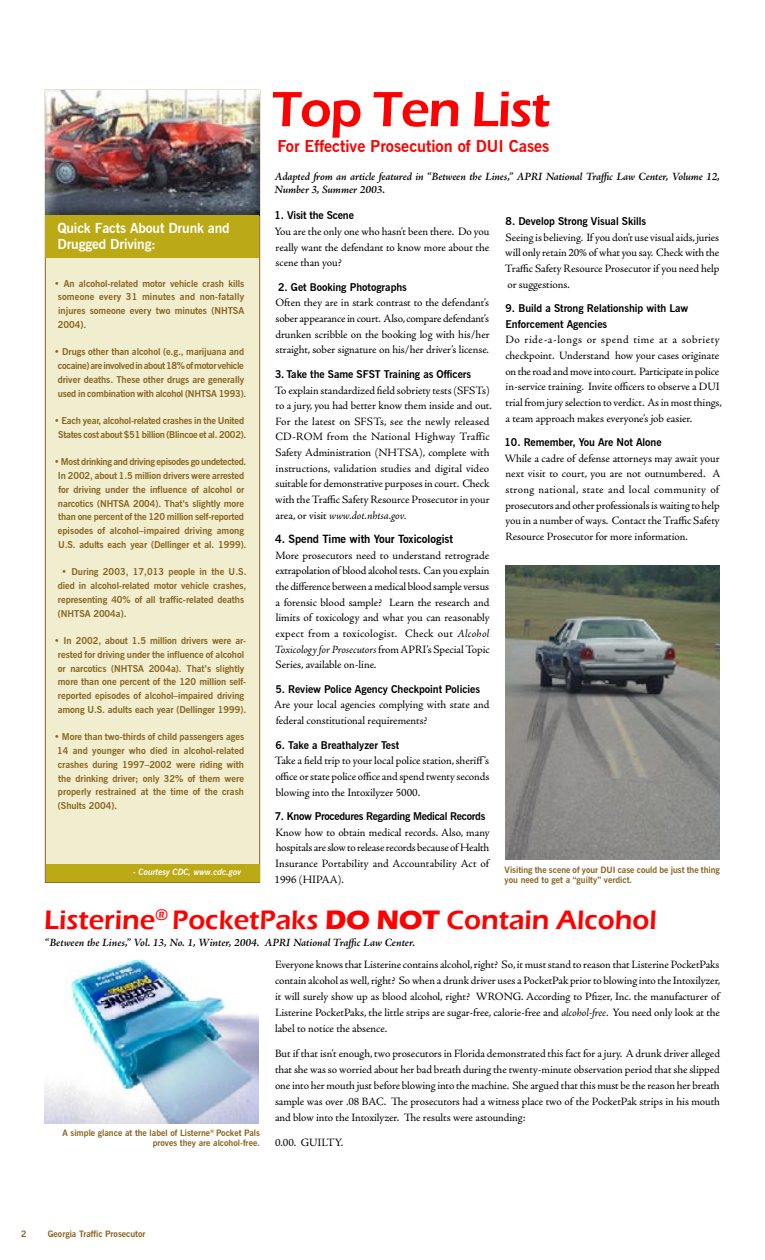
<style>
.page{position:relative;width:765px;height:1260px;background:#fff}
.page>*{position:absolute;margin:0;border:0;box-sizing:border-box;transform-origin:0 0}
.t1{font:600 51.25px "Eras ITC";letter-spacing:-.025em;color:#f00}
.t2{font:600 27.5px "Eras ITC";color:#f00}
.t3{font:700 16.25px "News Gothic BT";color:#f00}
.t4{font:700 13.75px/16.5px "News Gothic BT";letter-spacing:-.01em;color:#fff}
.t5{font:11.25px/15.6px "Adobe Jenson Pro";letter-spacing:-.005em;color:#000;text-align:justify}
.t6{font:italic 600 11.25px/12.5px "Adobe Jenson Pro";letter-spacing:-.01em;color:#000}
.t7{font:700 11.25px "News Gothic BT";letter-spacing:-.005em;color:#000}
.t8{font:700 10.62px/15.6px "News Gothic BT";letter-spacing:-.005em;color:#000}
.t9{font:700 10.62px "News Gothic BT";letter-spacing:-.025em;color:#000}
.t10{font:700 9.38px/13.8px "News Gothic BT";letter-spacing:-.005em;color:#88641f;text-align:center}
.t11{font:700 8.75px/10px "News Gothic BT";color:#88641f}
.t12{font:italic 700 8.75px "News Gothic BT";letter-spacing:-.01em;color:#fff}
.s1{font-style:italic}
.s2{font-weight:700}
</style>
<div class="page">
<img style="left:45px;top:960px;width:214px;height:164px">
<div style="left:45px;top:90px;width:215px;height:792px;background:#f1eed0"></div>
<img style="left:46px;top:90px;width:213px;height:125px">
<div style="left:45px;top:215px;width:214px;height:43px;background:#bba915"></div>
<div style="left:46px;top:864px;width:213px;height:18px;background:#bba915"></div>
<img style="left:505px;top:566px;width:215px;height:294px">
<p class="t4" style="left:57px;top:220px;width:174px">Quick Facts About Drunk and<br>Drugged Driving:</p>
<p class="t10" style="left:58px;top:276px;width:188px;text-align:justify;text-indent:-4px">• An alcohol-related motor vehicle crash kills someone every 31 minutes and non-fatally injures someone every two minutes (NHTSA 2004).</p>
<p class="t10" style="left:54px;top:345px;width:194px">• Drugs other than alcohol (e.g., marijuana and cocaine) are involved in about 18% of motor vehicle driver deaths. These other drugs are generally used in combination with alcohol (NHTSA 1993).</p>
<p class="t10" style="left:54px;top:414px;width:194px">• Each year, alcohol-related crashes in the United<br>States cost about $51 billion (Blincoe et al. 2002).</p>
<p class="t10" style="left:54px;top:455px;width:194px">• Most drinking and driving episodes go undetected.<br>In 2002, about 1.5 million drivers were arrested for driving under the influence of alcohol or narcotics (NHTSA 2004). That’s slightly more than one percent of the 120 million self-reported episodes of alcohol–impaired driving among U.S. adults each year (Dellinger et al. 1999).</p>
<p class="t10" style="left:58px;top:565px;width:190px;text-align:left;text-indent:4px">• During 2003, 17,013 people in the U.S. died in alcohol-related motor vehicle crashes, representing 40% of all traffic-related deaths (NHTSA 2004a).</p>
<p class="t10" style="left:54px;top:634px;width:194px">• In 2002, about 1.5 million drivers were ar&shy;rested for driving under the influence of alcohol or narcotics (NHTSA 2004a). That’s slightly more than one percent of the 120 million self&shy;reported episodes of alcohol–impaired driving among U.S. adults each year (Dellinger 1999).</p>
<p class="t10" style="left:57px;top:730px;width:189px;text-align:justify;text-indent:-3px">• More than two-thirds of child passengers ages 14 and younger who died in alcohol-related crashes during 1997–2002 were riding with the drinking driver; only 32% of them were properly restrained at the time of the crash (Shults 2004).</p>
<p class="t12" style="left:133px;top:867px;width:109px">- Courtesy CDC, www.cdc.gov</p>
<p class="t1" style="left:272px;top:80px;width:280px">Top Ten List</p>
<p class="t3" style="left:277px;top:137px;width:274px">For Effective Prosecution of DUI Cases</p>
<p class="t6" style="left:275px;top:171px;width:447px">Adapted from an article featured in “Between the Lines,” APRI National Traffic Law Center, Volume 12,<br>Number 3, Summer 2003.</p>
<p class="t8" style="left:506px;top:213px;width:142px">8. Develop Strong Visual Skills</p>
<p class="t5" style="left:505px;top:230px;width:216px">Seeing is believing. If you don’t use visual aids, juries will only retain 20% of what you say. Check with the Traffic Safety Resource Prosecutor if you need help or suggestions.</p>
<p class="t8" style="left:506px;top:301px;width:184px">9. Build a Strong Relationship with Law<br>Enforcement Agencies</p>
<p class="t5" style="left:505px;top:332px;width:218px;text-align:left">Do ride-a-longs or spend time at a sobriety checkpoint. Understand how your cases originate on the road and move into court. Participate in police in-service training. Invite officers to observe a DUI trial from jury selection to verdict. As in most things, a team approach makes everyone’s job easier.</p>
<p class="t8" style="left:505px;top:435px;width:159px">10. Remember, You Are Not Alone</p>
<p class="t5" style="left:505px;top:451px;width:217px">While a cadre of defense attorneys may await your next visit to court, you are not outnumbered. A strong national, state and local community of prosecutors and other professionals is waiting to help you in a number of ways. Contact the Traffic Safety Resource Prosecutor for more information.</p>
<p class="t8" style="left:275px;top:208px;width:81px">1. Visit the Scene</p>
<p class="t5" style="left:274px;top:224px;width:217px">You are the only one who hasn’t been there. Do you really want the defendant to know more about the scene than you?</p>
<p class="t8" style="left:278px;top:279px;width:130px">2. Get Booking Photographs</p>
<p class="t5" style="left:275px;top:295px;width:216px">Often they are in stark contrast to the defendant’s sober appearance in court. Also, compare defendant’s drunken scribble on the booking log with his/her straight, sober signature on his/her driver’s license.</p>
<p class="t8" style="left:275px;top:366px;width:198px">3. Take the Same SFST Training as Officers</p>
<p class="t5" style="left:275px;top:382px;width:219px;text-align:left">To explain standardized field sobriety tests (SFSTs) to a jury, you had better know them inside and out.<br>For the latest on SFSTs, see the newly released CD-ROM from the National Highway Traffic Safety Administration (NHTSA), complete with instructions, validation studies and digital video suitable for demonstrative purposes in court. Check with the Traffic Safety Resource Prosecutor in your area, or visit <span class="s1">www.dot.nhtsa.gov.</span></p>
<p class="t7" style="left:275px;top:532px;width:180px">4. Spend Time with Your Toxicologist</p>
<p class="t5" style="left:274px;top:548px;width:217px">More prosecutors need to understand retrograde extrapolation of blood alcohol tests. Can you explain the difference between a medical blood sample versus a forensic blood sample? Learn the research and limits of toxicology and what you can reasonably expect from a toxicologist. Check out <span class="s1">Alcohol Toxicology for Prosecutors</span> from APRI’s Special Topic Series, available on-line.</p>
<p class="t8" style="left:275px;top:681px;width:206px">5. Review Police Agency Checkpoint Policies</p>
<p class="t5" style="left:274px;top:697px;width:217px">Are your local agencies complying with state and federal constitutional requirements?</p>
<p class="t8" style="left:275px;top:737px;width:125px">6. Take a Breathalyzer Test</p>
<p class="t5" style="left:275px;top:753px;width:216px">Take a field trip to your local police station, sheriff’s office or state police office and spend twenty seconds blowing into the Intoxilyzer 5000.</p>
<p class="t9" style="left:275px;top:810px;width:212px">7. Know Procedures Regarding Medical Records</p>
<p class="t5" style="left:275px;top:825px;width:217px">Know how to obtain medical records. Also, many hospitals are slow to release records because of Health Insurance Portability and Accountability Act of 1996 (HIPAA).</p>
<p class="t11" style="left:505px;top:864px;width:217px">Visiting the scene of your DUI case could be just the thing you need to get a “guilty” verdict.</p>
<p class="t2" style="left:44px;top:904px;width:614px">Listerine<sup>®</sup> PocketPaks <span class="s2">DO NOT</span> Contain Alcohol</p>
<p class="t6" style="left:45px;top:937px;width:372px">“Between the Lines,” Vol. 13, No. 1, Winter, 2004. APRI National Traffic Law Center.</p>
<p class="t11" style="left:62px;top:1128px;width:199px;text-align:right">A simple glance at the label of Listerne<sup>®</sup> Pocket Pals proves they are alcohol-free.</p>
<p class="t5" style="left:275px;top:957px;width:447px;line-height:16px">Everyone knows that Listerine contains alcohol, right? So, it must stand to reason that Listerine PocketPaks contain alcohol as well, right? So when a drunk driver uses a PocketPak prior to blowing into the Intoxilyzer, it will surely show up as blood alcohol, right? WRONG. According to Pfizer, Inc. the manufacturer of Listerine PocketPaks, the little strips are sugar-free, calorie-free and <span class="s1">alcohol-free</span>. You need only look at the label to notice the absence.</p>
<p class="t5" style="left:275px;top:1046px;width:447px;line-height:16px">But if that isn’t enough, two prosecutors in Florida demonstrated this fact for a jury. A drunk driver alleged that she was so worried about her bad breath during the twenty-minute observation period that she slipped one into her mouth just before blowing into the machine. She argued that this must be the reason her breath sample was over .08 BAC. The prosecutors had a witness place two of the PocketPak strips in his mouth and blow into the Intoxilyzer. The results were astounding:</p>
<p class="t5" style="left:275px;top:1135px;width:70px">0.00. GUILTY.</p>
<p class="t11" style="left:21px;top:1229px;width:7px">2</p>
<p class="t11" style="left:48px;top:1229px;width:99px">Georgia Traffic Prosecutor</p>
</div>
